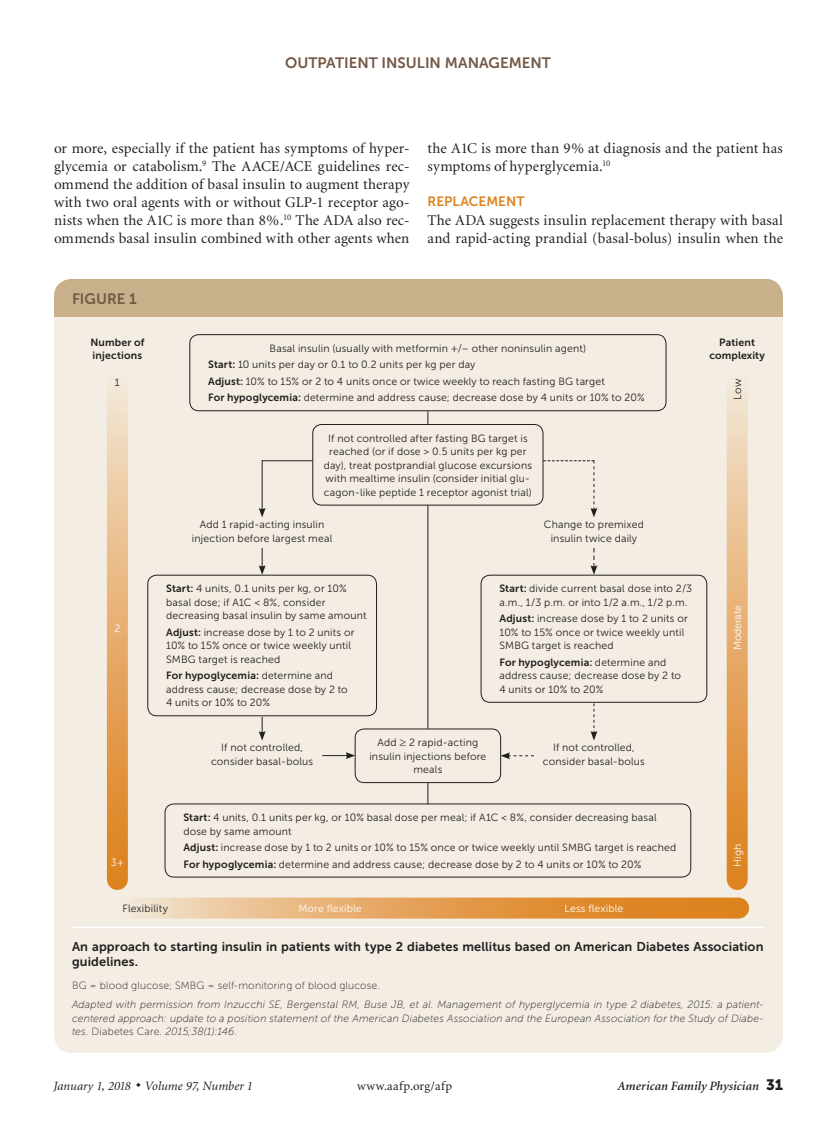
<style>
.page{position:relative;width:837px;height:1134px;background:#fff}
.page>*{position:absolute;margin:0;border:0;box-sizing:border-box;transform-origin:0 0}
.body_noindent{font:15px/18px "Minion";letter-spacing:.01em;color:#231f20}
.t1{font:15px "Museo Sans 700";color:#745844}
.head2{font:13.5px "Museo Sans 700";letter-spacing:.005em;color:#dd831e}
.t2{font:12.75px/15.3px "Museo Sans 700";letter-spacing:.01em;color:#231f20}
.t3{font:italic 12.75px "Minion";color:#231f20}
.t4{font:italic 600 12.75px "Minion";letter-spacing:.005em;color:#231f20}
.t5{font:12.75px "Minion";letter-spacing:.03em;color:#231f20}
.fig_text_indent{font:10.5px/13.5px "Museo Sans 300";letter-spacing:.015em;color:#231f20}
.fig_text{font:10.5px/13.5px "Museo Sans 300";letter-spacing:.015em;color:#231f20;text-align:center}
.t6{font:italic 10.5px/13.5px "Museo Sans 100";letter-spacing:.015em;color:#231f20;text-align:justify}
.table_fig_note{font:10.5px "Museo Sans 100";letter-spacing:.015em;color:#231f20}
.fig_text-2{font:10.5px/13.5px "Museo Sans 700";letter-spacing:.015em;color:#231f20}
.fig_text-3{font:10.5px "Museo Sans 300";letter-spacing:.015em;color:#fff}
.fig_text-4{font:10.5px "Museo Sans 300";letter-spacing:-.015em;color:#fff}
.s1{font-family:"Museo Sans 700"}
.s2{font-style:normal}
.s3{font-family:"Museo Sans 900";font-weight:400;font-style:normal;font-size:15px}
</style>
<div class="page">
<div style="left:54px;top:279px;width:729px;height:774px;background:#f3ede3;border-radius:18px"></div>
<div style="left:54px;top:279px;width:729px;height:37px;background:#c8b08b"></div>
<hr style="left:72px;top:927px;width:692px;height:1px;background:#fff">
<div style="left:107px;top:371px;width:21px;height:509px;background:linear-gradient(to bottom,#f2e7d6,#dd7d16)"></div>
<svg style="left:133px;top:898px;width:606px;height:21px;background:#e5a661"></svg>
<div style="left:727px;top:371px;width:21px;height:509px;background:linear-gradient(to bottom,#f2e7d6,#dd7d16)"></div>
<div style="left:481px;top:575px;width:226px;height:128px;border:1px solid #231f20;border-radius:9px"></div>
<svg style="left:591px;top:548px;width:6px;height:27px"></svg>
<svg style="left:591px;top:703px;width:6px;height:38px"></svg>
<div style="left:147px;top:575px;width:230px;height:141px;border:1px solid #231f20;border-radius:9px"></div>
<svg style="left:259px;top:548px;width:7px;height:27px"></svg>
<svg style="left:259px;top:717px;width:7px;height:24px"></svg>
<svg style="left:322px;top:752px;width:33px;height:7px"></svg>
<svg style="left:501px;top:752px;width:33px;height:7px"></svg>
<div style="left:189px;top:334px;width:477px;height:77px;border:1px solid #231f20;border-radius:9px"></div>
<svg style="left:428px;top:411px;width:1px;height:13px"></svg>
<hr style="left:428px;top:505px;width:1px;height:224px;background:#231f20">
<div style="left:165px;top:804px;width:526px;height:73px;border:1px solid #231f20;border-radius:9px"></div>
<svg style="left:428px;top:783px;width:1px;height:21px"></svg>
<div style="left:355px;top:729px;width:146px;height:54px;border:1px solid #231f20;border-radius:9px"></div>
<div style="left:312px;top:424px;width:231px;height:82px;border:1px solid #231f20;border-radius:9px"></div>
<hr style="left:262px;top:460px;width:51px;height:1px;background:#231f20">
<hr style="left:262px;top:460px;width:1px;height:50px;background:#231f20">
<svg style="left:259px;top:508px;width:7px;height:9px"></svg>
<svg style="left:543px;top:460px;width:54px;height:57px"></svg>
<h1 class="t1" style="left:285px;top:55px;width:267px">OUTPATIENT INSULIN MANAGEMENT</h1>
<p class="body_noindent" style="left:54px;top:140px;width:357px;text-align:justify">or more, especially if the patient has symptoms of hyper&shy;glycemia or catabolism.<sup>9</sup> The AACE/ACE guidelines rec&shy;ommend the addition of basal insulin to augment therapy with two oral agents with or without GLP-1 receptor ago&shy;nists when the A1C is more than 8%.<sup>10</sup> The ADA also rec&shy;ommends basal insulin combined with other agents when</p>
<p class="body_noindent" style="left:428px;top:140px;width:357px">the A1C is more than 9% at diagnosis and the patient has symptoms of hyperglycemia.<sup>10</sup></p>
<p class="head2" style="left:428px;top:193px;width:99px">REPLACEMENT</p>
<p class="body_noindent" style="left:428px;top:212px;width:357px">The ADA suggests insulin replacement therapy with basal and rapid-acting prandial (basal-bolus) insulin when the</p>
<p class="t1" style="left:72px;top:290px;width:66px">FIGURE 1</p>
<p class="fig_text-2" style="left:90px;top:335px;width:56px">Number of injections</p>
<p class="fig_text-2" style="left:709px;top:335px;width:57px;text-align:center">Patient complexity</p>
<p class="fig_text" style="left:270px;top:342px;width:318px">Basal insulin (usually with metformin +/– other noninsulin agent)</p>
<p class="fig_text" style="left:208px;top:358px;width:269px"><span class="s1">Start:</span> 10 units per day or 0.1 to 0.2 units per kg per day</p>
<p class="fig_text_indent" style="left:208px;top:375px;width:398px"><span class="s1">Adjust:</span> 10% to 15% or 2 to 4 units once or twice weekly to reach fasting BG target</p>
<p class="fig_text_indent" style="left:208px;top:391px;width:438px"><span class="s1">For hypoglycemia:</span> determine and address cause; decrease dose by 4 units or 10% to 20%</p>
<p class="fig_text" style="left:115px;top:376px;width:6px">1</p>
<p class="fig_text" style="left:731px;top:400px;width:22px;rotate:-90deg">Low</p>
<p class="fig_text-3" style="left:114px;top:622px;width:7px">2</p>
<p class="fig_text-3" style="left:111px;top:856px;width:15px">3+</p>
<p class="fig_text" style="left:324px;top:431px;width:210px">If not controlled after fasting BG target is reached (or if dose &gt; 0.5 units per kg per day), treat postprandial glucose excursions with mealtime insulin (consider initial glu&shy;cagon-like peptide 1 receptor agonist trial)</p>
<p class="fig_text" style="left:192px;top:518px;width:142px">Add 1 rapid-acting insulin injection before largest meal</p>
<p class="fig_text" style="left:544px;top:518px;width:101px">Change to premixed insulin twice daily</p>
<p class="fig_text_indent" style="left:166px;top:582px;width:202px"><span class="s1">Start:</span> 4 units, 0.1 units per kg, or 10% basal dose; if A1C &lt; 8%, consider decreasing basal insulin by same amount</p>
<p class="fig_text_indent" style="left:166px;top:626px;width:190px"><span class="s1">Adjust:</span> increase dose by 1 to 2 units or<br>10% to 15% once or twice weekly until<br>SMBG target is reached</p>
<p class="fig_text_indent" style="left:166px;top:669px;width:183px"><span class="s1">For hypoglycemia:</span> determine and address cause; decrease dose by 2 to<br>4 units or 10% to 20%</p>
<p class="fig_text_indent" style="left:499px;top:582px;width:194px"><span class="s1">Start:</span> divide current basal dose into 2/3 a.m., 1/3 p.m. or into 1/2 a.m., 1/2 p.m.</p>
<p class="fig_text_indent" style="left:499px;top:612px;width:190px"><span class="s1">Adjust:</span> increase dose by 1 to 2 units or<br>10% to 15% once or twice weekly until<br>SMBG target is reached</p>
<p class="fig_text_indent" style="left:499px;top:656px;width:183px"><span class="s1">For hypoglycemia:</span> determine and address cause; decrease dose by 2 to<br>4 units or 10% to 20%</p>
<p class="fig_text" style="left:211px;top:741px;width:104px">If not controlled, consider basal-bolus</p>
<p class="fig_text" style="left:369px;top:736px;width:119px">Add ≥ 2 rapid-acting insulin injections before meals</p>
<p class="fig_text" style="left:543px;top:741px;width:104px">If not controlled, consider basal-bolus</p>
<p class="fig_text_indent" style="left:183px;top:811px;width:475px"><span class="s1">Start:</span> 4 units, 0.1 units per kg, or 10% basal dose per meal; if A1C &lt; 8%, consider decreasing basal dose by same amount</p>
<p class="fig_text_indent" style="left:183px;top:841px;width:495px"><span class="s1">Adjust:</span> increase dose by 1 to 2 units or 10% to 15% once or twice weekly until SMBG target is reached</p>
<p class="fig_text_indent" style="left:183px;top:857px;width:460px"><span class="s1">For hypoglycemia:</span> determine and address cause; decrease dose by 2 to 4 units or 10% to 20%</p>
<p class="fig_text" style="left:122px;top:902px;width:47px">Flexibility</p>
<p class="fig_text-3" style="left:298px;top:903px;width:65px">More flexible</p>
<p class="fig_text-3" style="left:565px;top:903px;width:60px">Less flexible</p>
<p class="fig_text-4" style="left:732px;top:650px;width:46px;rotate:-90deg">Moderate</p>
<p class="fig_text-3" style="left:732px;top:867px;width:25px;rotate:-90deg">High</p>
<p class="t2" style="left:72px;top:939px;width:693px">An approach to starting insulin in patients with type 2 diabetes mellitus based on American Diabetes Association guidelines.</p>
<p class="table_fig_note" style="left:72px;top:979px;width:310px">BG = blood glucose; SMBG = self-monitoring of blood glucose.</p>
<p class="t6" style="left:72px;top:998px;width:693px">Adapted with permission from Inzucchi SE, Bergenstal RM, Buse JB, et al. Management of hyperglycemia in type 2 diabetes, 2015: a patient&shy;centered approach: update to a position statement of the American Diabetes Association and the European Association for the Study of Diabe&shy;tes. <span class="s2">Diabetes Care</span>. 2015;38(1):146.</p>
<p class="t3" style="left:54px;top:1080px;width:201px">January 1, 2018 ◆ Volume 97, Number 1</p>
<p class="t5" style="left:357px;top:1080px;width:97px">www.aafp.org/afp</p>
<p class="t4" style="left:618px;top:1080px;width:167px">American Family Physician <span class="s3">31</span></p>
</div>
